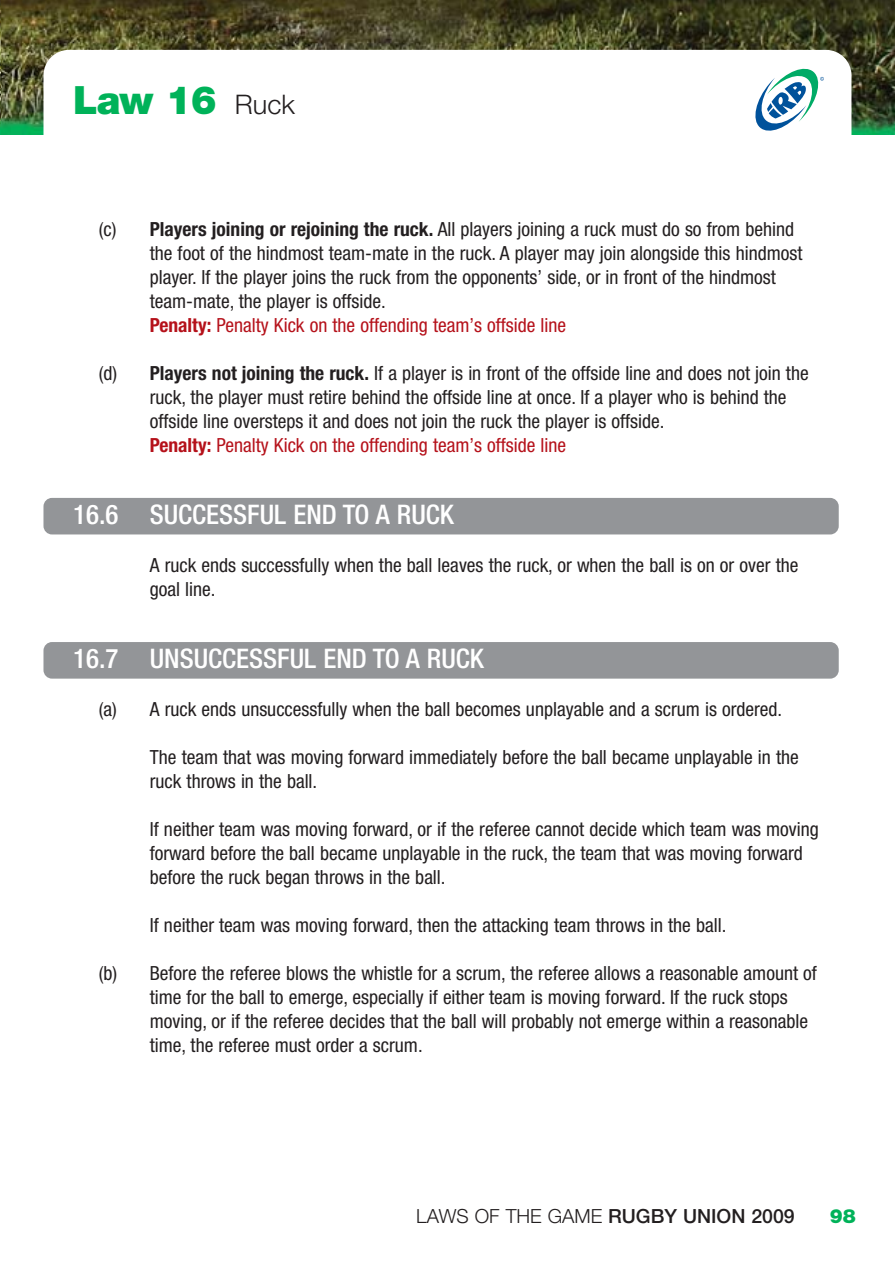
<style>
.page{position:relative;width:895px;height:1265px;background:#fff}
.page>*{position:absolute;margin:0;border:0;box-sizing:border-box;transform-origin:0 0}
.t1{font:900 39px "Helvetica Neue";color:#00b259}
.t2{font:500 condensed 27px "Helvetica Neue";color:#fff}
.t3{font:condensed 19.5px/24px "Helvetica Neue";color:#231f20}
.t4{font:500 19.5px "Helvetica Neue";color:#231f20}
.t5{font:900 19.5px "Helvetica Neue";color:#00b259}
.s1{font-weight:300;font-size:27px;color:#231f20}
.s2{font-weight:700}
.s3{font-weight:700;color:#b5111a}
.s4{color:#b5111a}
.s5{font-weight:300}
</style>
<div class="page">
<div style="left:43px;top:498px;width:796px;height:36px;background:#939598;border-radius:9px"></div>
<div style="left:43px;top:642px;width:796px;height:37px;background:#939598;border-radius:9px"></div>
<img style="left:0;top:0;width:895px;height:135px">
<div style="left:43px;top:50px;width:808px;height:119px;background:#fff;border-radius:26px"></div>
<svg style="left:755px;top:69px;width:69px;height:62px"></svg>
<h1 class="t1" style="left:73px;top:86px;width:223px">Law 16 <span class="s1">Ruck</span></h1>
<p class="t3" style="left:150px;top:219px;width:654px;text-indent:-51px">(c) <span class="s2">Players joining or rejoining the ruck.</span> All players joining a ruck must do so from behind the foot of the hindmost team-mate in the ruck. A player may join alongside this hindmost player. If the player joins the ruck from the opponents’ side, or in front of the hindmost team-mate, the player is offside.<br><span class="s3">Penalty:</span> <span class="s4">Penalty Kick on the offending team’s offside line</span></p>
<p class="t3" style="left:150px;top:363px;width:660px;text-indent:-51px">(d) <span class="s2">Players not joining the ruck.</span> If a player is in front of the offside line and does not join the ruck, the player must retire behind the offside line at once. If a player who is behind the offside line oversteps it and does not join the ruck the player is offside.<br><span class="s3">Penalty:</span> <span class="s4">Penalty Kick on the offending team’s offside line</span></p>
<h2 class="t2" style="left:73px;top:505px;width:382px">16.6 SUCCESSFUL END TO A RUCK</h2>
<p class="t3" style="left:150px;top:555px;width:650px">A ruck ends successfully when the ball leaves the ruck, or when the ball is on or over the goal line.</p>
<h2 class="t2" style="left:73px;top:649px;width:412px">16.7 UNSUCCESSFUL END TO A RUCK</h2>
<p class="t3" style="left:99px;top:699px;width:685px">(a) A ruck ends unsuccessfully when the ball becomes unplayable and a scrum is ordered.</p>
<p class="t3" style="left:150px;top:747px;width:650px">The team that was moving forward immediately before the ball became unplayable in the ruck throws in the ball.</p>
<p class="t3" style="left:150px;top:819px;width:670px">If neither team was moving forward, or if the referee cannot decide which team was moving forward before the ball became unplayable in the ruck, the team that was moving forward before the ruck began throws in the ball.</p>
<p class="t3" style="left:150px;top:915px;width:578px">If neither team was moving forward, then the attacking team throws in the ball.</p>
<p class="t3" style="left:150px;top:963px;width:669px;text-indent:-51px">(b) Before the referee blows the whistle for a scrum, the referee allows a reasonable amount of time for the ball to emerge, especially if either team is moving forward. If the ruck stops moving, or if the referee decides that the ball will probably not emerge within a reasonable time, the referee must order a scrum.</p>
<p class="t4" style="left:416px;top:1208px;width:380px"><span class="s5">LAWS OF THE GAME</span> RUGBY UNION 2009</p>
<p class="t5" style="left:830px;top:1208px;width:28px">98</p>
</div>
